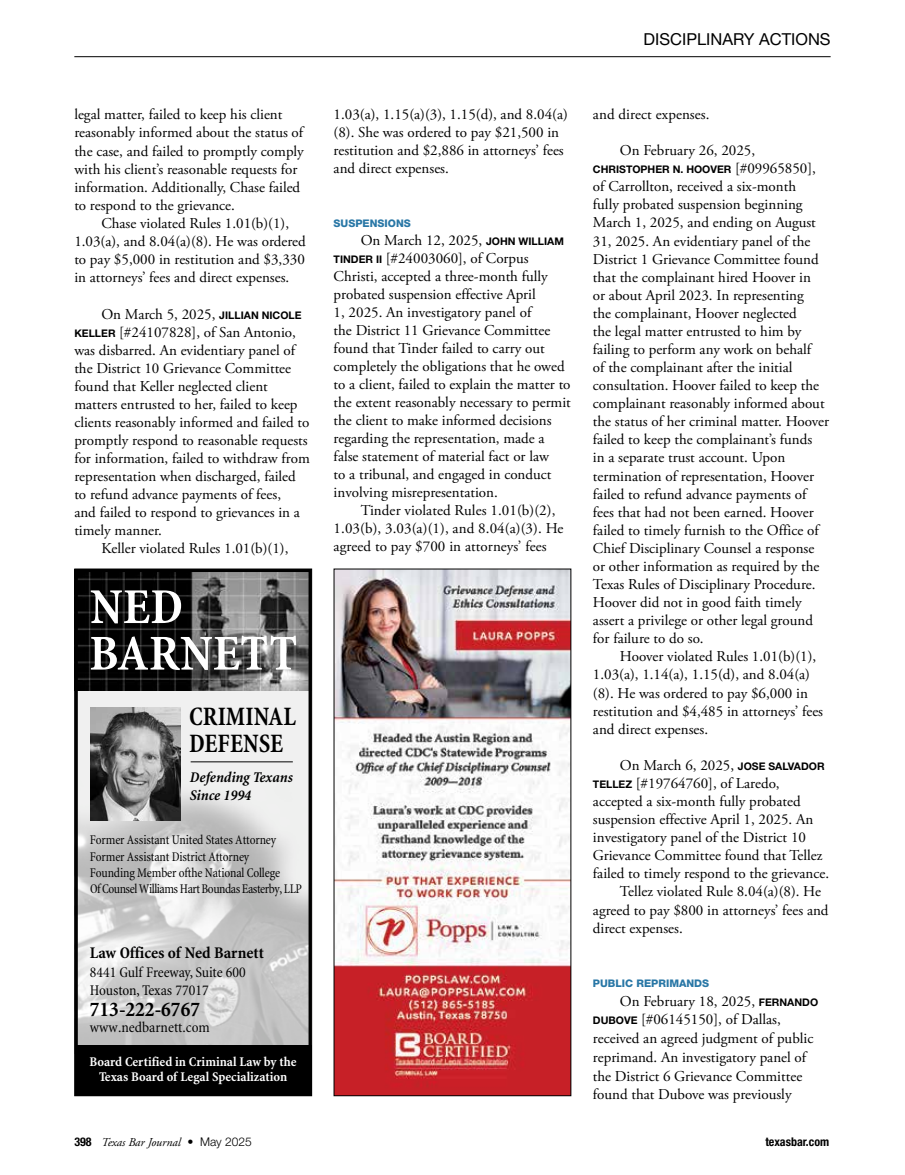
<style>
.page{position:relative;width:905px;height:1175px;background:#fff}
.page>*{position:absolute;margin:0;border:0;box-sizing:border-box;transform-origin:0 0}
.t1{font:700 condensed 51px/46.5px "Minion";color:#fff}
.t2{font:700 condensed 27px/27px "Minion";color:#000;scale:.93 1}
.t3{font:700 condensed 21px "Minion";color:#000}
.t4{font:700 condensed 16.5px "Minion";color:#000}
.t5{font:16.5px "Helvetica Neue LT Pro";color:#000}
.t6{font:15px/18px "Adobe Garamond Pro";color:#000}
.t7{font:condensed 15px/18px "Minion";color:#000}
.t8{font:italic 700 condensed 15px/18px "Minion";color:#000}
.t9{font:condensed 13.5px/16.2px "Minion";letter-spacing:-.01em;color:#000}
.t10{font:700 condensed 13.5px/15px "Minion";color:#fff;text-align:center}
.t11{font:italic 12px "Adobe Garamond Pro";color:#000}
.t12{font:700 condensed 12px "Helvetica Neue LT Pro";color:#000}
.t13{font:700 10.5px "Helvetica Neue LT Pro";color:#000}
.t14{font:800 10.5px "Helvetica Neue LT Pro";color:#2977a6}
.s1{font-family:"Helvetica Neue LT Pro";font-weight:700;font-size:10.5px}
.s2{font-family:"Adobe Garamond Pro";font-weight:400;font-size:15px}
.s3{font-family:"Helvetica Neue LT Pro";font-weight:700;font-style:normal;font-stretch:condensed}
.s4{font-family:"Helvetica Neue LT Pro";font-weight:300;font-style:normal}
</style>
<div class="page">
<hr style="left:74px;top:56px;width:756px;height:1px;background:#000">
<img style="left:335px;top:570px;width:234px;height:524px">
<img style="left:79px;top:690px;width:228px;height:355px">
<img style="left:79px;top:573px;width:228px;height:117px">
<div style="left:75px;top:1045px;width:236px;height:50px;background:#000"></div>
<hr style="left:191px;top:761px;width:102px;height:1px;background:#000">
<div style="left:75px;top:569px;width:236px;height:526px;border:3px solid #000"></div>
<img style="left:91px;top:708px;width:90px;height:112px">
<div style="left:74px;top:568px;width:238px;height:528px;border:1px solid #000"></div>
<p class="t5" style="left:643px;top:29px;width:188px">DISCIPLINARY ACTIONS</p>
<p class="t6" style="left:74px;top:106px;width:231px">legal matter, failed to keep his client reasonably informed about the status of the case, and failed to promptly comply with his client’s reasonable requests for information. Additionally, Chase failed to respond to the grievance.</p>
<p class="t6" style="left:74px;top:215px;width:233px;text-indent:27px">Chase violated Rules 1.01(b)(1), 1.03(a), and 8.04(a)(8). He was ordered to pay $5,000 in restitution and $3,330 in attorneys’ fees and direct expenses.</p>
<p class="t6" style="left:74px;top:305px;width:237px;text-indent:27px">On March 5, 2025, <span class="s1">JILLIAN NICOLE KELLER</span> [#24107828], of San Antonio, was disbarred. An evidentiary panel of the District 10 Grievance Committee found that Keller neglected client matters entrusted to her, failed to keep clients reasonably informed and failed to promptly respond to reasonable requests for information, failed to withdraw from representation when discharged, failed to refund advance payments of fees,<br>and failed to respond to grievances in a timely manner.</p>
<p class="t6" style="left:101px;top:539px;width:188px">Keller violated Rules 1.01(b)(1),</p>
<h1 class="t1" style="left:89px;top:584px;width:210px">NED<br>BARNETT</h1>
<h2 class="t2" style="left:189px;top:703px;width:116px">CRIMINAL<br>DEFENSE</h2>
<p class="t8" style="left:190px;top:768px;width:104px">Defending Texans<br>Since 1994</p>
<p class="t9" style="left:90px;top:832px;width:214px">Former Assistant United States Attorney Former Assistant District Attorney<br>Founding Member ofthe National College<br>Of Counsel Williams Hart Boundas Easterby, LLP</p>
<p class="t4" style="left:90px;top:943px;width:175px">Law Offices of Ned Barnett</p>
<p class="t7" style="left:90px;top:963px;width:157px">8441 Gulf Freeway, Suite 600<br>Houston, Texas 77017</p>
<h3 class="t3" style="left:90px;top:997px;width:112px">713-222-6767</h3>
<p class="t7" style="left:90px;top:1018px;width:121px">www.nedbarnett.com</p>
<p class="t10" style="left:90px;top:1054px;width:208px">Board Certified in Criminal Law by the<br>Texas Board of Legal Specialization</p>
<p class="t6" style="left:333px;top:106px;width:236px">1.03(a), 1.15(a)(3), 1.15(d), and 8.04(a) (8). She was ordered to pay $21,500 in restitution and $2,886 in attorneys’ fees and direct expenses.</p>
<p class="t14" style="left:333px;top:217px;width:79px">SUSPENSIONS</p>
<p class="t6" style="left:333px;top:232px;width:239px;text-indent:27px">On March 12, 2025, <span class="s1">JOHN WILLIAM TINDER II</span> [#24003060], of Corpus Christi, accepted a three-month fully probated suspension effective April<br>1, 2025. An investigatory panel of<br>the District 11 Grievance Committee found that Tinder failed to carry out completely the obligations that he owed to a client, failed to explain the matter to the extent reasonably necessary to permit the client to make informed decisions regarding the representation, made a false statement of material fact or law<br>to a tribunal, and engaged in conduct involving misrepresentation.</p>
<p class="t6" style="left:333px;top:502px;width:231px;text-indent:27px">Tinder violated Rules 1.01(b)(2),<br>1.03(b), 3.03(a)(1), and 8.04(a)(3). He agreed to pay $700 in attorneys’ fees</p>
<p class="t6" style="left:593px;top:106px;width:118px">and direct expenses.</p>
<p class="t6" style="left:620px;top:142px;width:137px">On February 26, 2025,</p>
<p class="t13" style="left:593px;top:163px;width:224px">CHRISTOPHER N. HOOVER <span class="s2">[#09965850],</span></p>
<p class="t6" style="left:593px;top:178px;width:238px">of Carrollton, received a six-month<br>fully probated suspension beginning March 1, 2025, and ending on August 31, 2025. An evidentiary panel of the District 1 Grievance Committee found that the complainant hired Hoover in<br>or about April 2023. In representing<br>the complainant, Hoover neglected<br>the legal matter entrusted to him by failing to perform any work on behalf<br>of the complainant after the initial consultation. Hoover failed to keep the complainant reasonably informed about the status of her criminal matter. Hoover failed to keep the complainant’s funds<br>in a separate trust account. Upon termination of representation, Hoover failed to refund advance payments of fees that had not been earned. Hoover failed to timely furnish to the Office of Chief Disciplinary Counsel a response or other information as required by the Texas Rules of Disciplinary Procedure.<br>Hoover did not in good faith timely assert a privilege or other legal ground for failure to do so.</p>
<p class="t6" style="left:593px;top:648px;width:232px;text-indent:27px">Hoover violated Rules 1.01(b)(1), 1.03(a), 1.14(a), 1.15(d), and 8.04(a) (8). He was ordered to pay $6,000 in restitution and $4,485 in attorneys’ fees and direct expenses.</p>
<p class="t6" style="left:620px;top:756px;width:206px">On March 6, 2025, <span class="s1">JOSE SALVADOR</span></p>
<p class="t6" style="left:593px;top:774px;width:188px"><span class="s1">TELLEZ</span> [#19764760], of Laredo,</p>
<p class="t6" style="left:593px;top:793px;width:209px">accepted a six-month fully probated</p>
<p class="t6" style="left:593px;top:811px;width:222px">suspension effective April 1, 2025. An</p>
<p class="t6" style="left:593px;top:829px;width:214px">investigatory panel of the District 10</p>
<p class="t6" style="left:593px;top:847px;width:231px">Grievance Committee found that Tellez</p>
<p class="t6" style="left:593px;top:865px;width:238px">failed to timely respond to the grievance.</p>
<p class="t6" style="left:620px;top:883px;width:203px">Tellez violated Rule 8.04(a)(8). He</p>
<p class="t6" style="left:593px;top:901px;width:237px">agreed to pay $800 in attorneys’ fees and</p>
<p class="t6" style="left:593px;top:919px;width:91px">direct expenses.</p>
<p class="t14" style="left:593px;top:976px;width:118px">PUBLIC REPRIMANDS</p>
<p class="t6" style="left:593px;top:992px;width:227px;line-height:18.8px;text-indent:27px">On February 18, 2025, <span class="s1">FERNANDO DUBOVE</span> [#06145150], of Dallas, received an agreed judgment of public reprimand. An investigatory panel of the District 6 Grievance Committee found that Dubove was previously</p>
<p class="t11" style="left:74px;top:1134px;width:179px"><span class="s3">398</span> Texas Bar Journal <span class="s4">• May 2025</span></p>
<p class="t12" style="left:765px;top:1134px;width:65px">texasbar.com</p>
</div>
